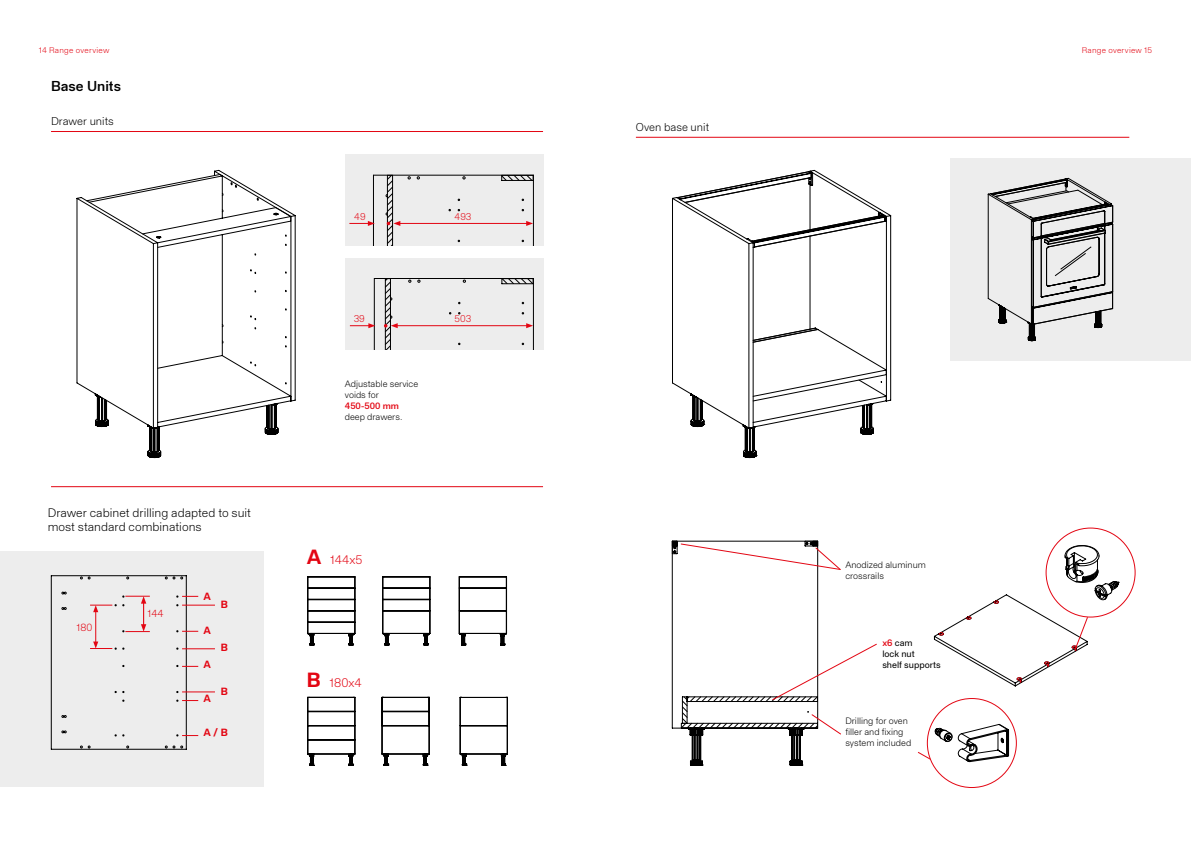
<style>
.page{position:relative;width:1191px;height:842px;background:#fff}
.page>*{position:absolute;margin:0;border:0;box-sizing:border-box;transform-origin:0 0}
.t1{font:500 14px "Staff Grotesk";color:#000}
.t2{font:300 12px/14.4px "Staff Grotesk";color:#000}
.t3{font:300 12px "Staff Grotesk";color:#e30613}
.t4{font:300 11px "Staff Grotesk";color:#000}
.t5{font:700 10.2px "Staff Grotesk";color:#e30613}
.t6{font:300 10px "Staff Grotesk";color:#e30613}
.t7{font:300 9.5px "Staff Grotesk";color:#e30613}
.t8{font:300 9px/10.8px "Staff Grotesk";color:#000}
.t9{font:9px/10.8px "Staff Grotesk";color:#000}
.t10{font:500 9px "Staff Grotesk";color:#e30613}
.t11{font:300 8px "Staff Grotesk";letter-spacing:.03em;color:#e30613}
.s1{font-weight:700;font-size:20px}
.s2{font-weight:500;color:#e30613}
</style>
<div class="page">
<div style="left:0;top:551px;width:264px;height:235px;background:#ededed"></div>
<div style="left:950px;top:158px;width:241px;height:203px;background:#ededed"></div>
<hr style="left:636px;top:137px;width:493px;height:1px;background:#e30613">
<hr style="left:51px;top:131px;width:492px;height:1px;background:#e30613">
<hr style="left:51px;top:486px;width:492px;height:1px;background:#e30613">
<svg style="left:76px;top:169px;width:220px;height:233px"></svg>
<svg style="left:86px;top:173px;width:206px;height:231px"></svg>
<svg style="left:94px;top:393px;width:186px;height:66px"></svg>
<svg style="left:307px;top:697px;width:48px;height:69px"></svg>
<svg style="left:381px;top:697px;width:49px;height:69px"></svg>
<svg style="left:459px;top:697px;width:49px;height:69px"></svg>
<svg style="left:307px;top:576px;width:48px;height:69px"></svg>
<svg style="left:382px;top:576px;width:48px;height:69px"></svg>
<svg style="left:459px;top:576px;width:48px;height:69px"></svg>
<hr style="left:182px;top:648px;width:33px;height:1px;background:#e30613">
<hr style="left:182px;top:605px;width:33px;height:1px;background:#e30613">
<hr style="left:182px;top:692px;width:33px;height:1px;background:#e30613">
<svg style="left:51px;top:575px;width:147px;height:175px"></svg>
<div style="left:345px;top:154px;width:199px;height:91px;background:#ededed"></div>
<div style="left:345px;top:258px;width:199px;height:91px;background:#ededed"></div>
<svg style="left:350px;top:278px;width:184px;height:71px"></svg>
<svg style="left:349px;top:174px;width:185px;height:71px"></svg>
<svg style="left:672px;top:169px;width:220px;height:233px"></svg>
<svg style="left:676px;top:170px;width:211px;height:288px"></svg>
<svg style="left:987px;top:177px;width:126px;height:165px"></svg>
<svg style="left:933px;top:543px;width:187px;height:144px"></svg>
<svg style="left:671px;top:540px;width:206px;height:226px"></svg>
<svg style="left:918px;top:724px;width:91px;height:38px"></svg>
<p class="t11" style="left:39px;top:45px;width:72px">14 Range overview</p>
<p class="t11" style="left:1081px;top:45px;width:72px">Range overview 15</p>
<h1 class="t1" style="left:51px;top:78px;width:71px">Base Units</h1>
<p class="t4" style="left:51px;top:115px;width:64px">Drawer units</p>
<h2 class="t2" style="left:48px;top:505px;width:205px">Drawer cabinet drilling adapted to suit most standard combinations</h2>
<p class="t6" style="left:77px;top:621px;width:17px">180</p>
<p class="t6" style="left:147px;top:607px;width:18px">144</p>
<p class="t5" style="left:203px;top:590px;width:9px">A</p>
<p class="t5" style="left:203px;top:624px;width:9px">A</p>
<p class="t5" style="left:203px;top:658px;width:9px">A</p>
<p class="t5" style="left:203px;top:692px;width:9px">A</p>
<p class="t5" style="left:203px;top:727px;width:26px">A / B</p>
<p class="t5" style="left:221px;top:598px;width:9px">B</p>
<p class="t5" style="left:221px;top:641px;width:9px">B</p>
<p class="t5" style="left:221px;top:685px;width:9px">B</p>
<p class="t7" style="left:354px;top:211px;width:13px">49</p>
<p class="t7" style="left:454px;top:211px;width:18px">493</p>
<p class="t7" style="left:354px;top:313px;width:13px">39</p>
<p class="t8" style="left:345px;top:378px;width:75px">Adjustable service voids for</p>
<p class="t10" style="left:345px;top:400px;width:56px">450-500 mm</p>
<p class="t8" style="left:345px;top:411px;width:59px">deep drawers.</p>
<p class="t7" style="left:454px;top:313px;width:18px">503</p>
<h2 class="t3" style="left:307px;top:553px;width:57px"><span class="s1">A</span> 144x5</h2>
<h2 class="t3" style="left:307px;top:675px;width:56px"><span class="s1">B</span> 180x4</h2>
<p class="t4" style="left:636px;top:121px;width:75px">Oven base unit</p>
<p class="t8" style="left:845px;top:559px;width:82px">Anodized aluminum crossrails</p>
<p class="t9" style="left:882px;top:637px;width:60px"><span class="s2">x6</span> cam<br>lock nut<br>shelf supports</p>
<p class="t8" style="left:845px;top:716px;width:67px">Drilling for oven filler and fixing system included</p>
</div>
